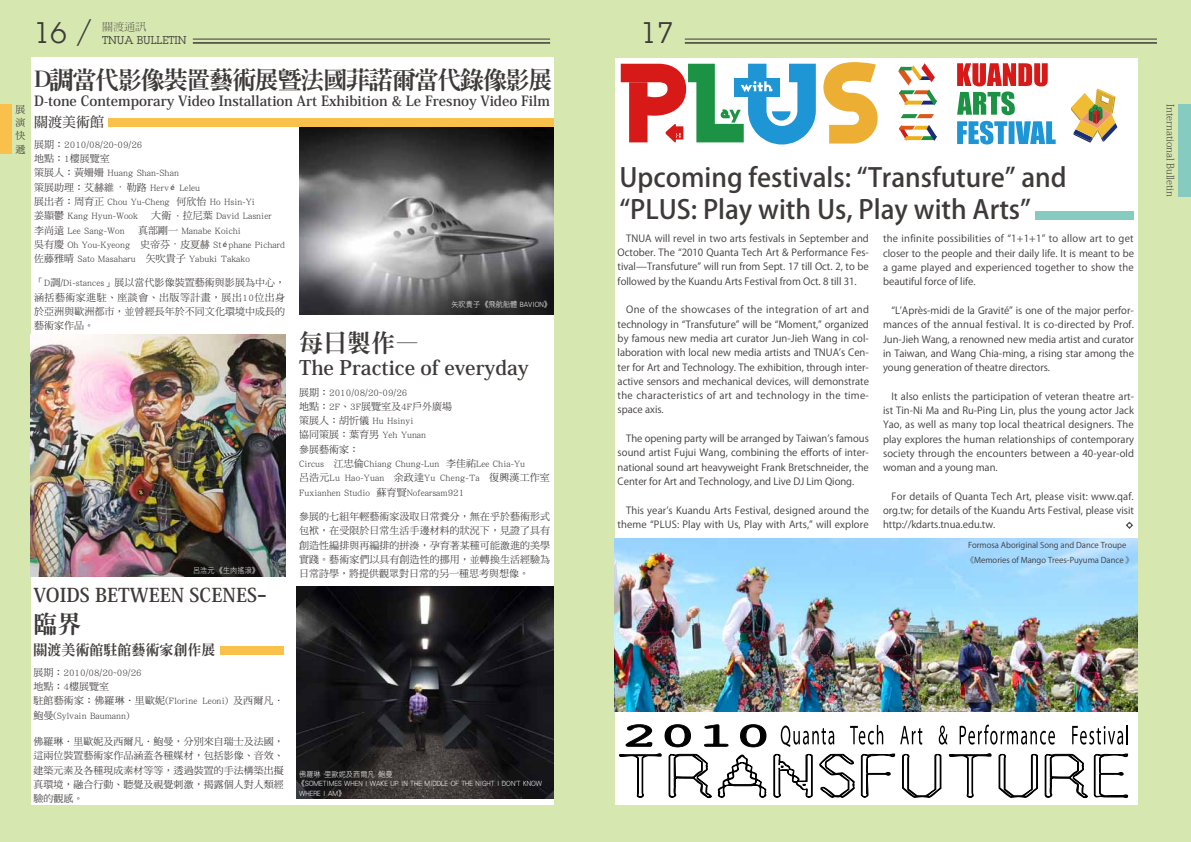
<style>
.page{position:relative;width:1191px;height:842px;background:#d6e8b0}
.page>*{position:absolute;margin:0;border:0;box-sizing:border-box;transform-origin:0 0}
.t1{font:34.6px "Courier";color:#000;scale:1.82 1}
.t2{font:29px "Lubalin Graph";color:#3e3a39}
.t3{font:500 26px/32px "Koz Go Pro";color:#3e3a39}
.t4{font:800 24px "Han Wang Ming";letter-spacing:-.05em;color:#3e3a39}
.t5{font:700 20px "Koz Min Pro";color:#3e3a39}
.t6{font:700 19px "Koz Min Pro";color:#3e3a39}
.t7{font:700 14px "Koz Min Pro";color:#3e3a39}
.t8{font:800 14px "Han Wang Ming";color:#3e3a39}
.t9{font:14px "DF Ming Std W7";color:#3e3a39}
.t10{font:11px "Lubalin Graph";color:#3e3a39}
.t11{font:300 11px "Han Wang Ming";color:#3e3a39}
.t12{font:10px/14.3px "DF Ming Std W5";color:#3e3a39;text-align:justify}
.t13{font:200 10px "Koz Min Pro";color:#3e3a39}
.t14{font:9.8px/14.3px "Koz Go Pro";color:#3e3a39;text-align:justify}
.t15{font:8px/15.2px "Koz Go Pro";color:#3e3a39}
.t16{font:7.8px/9.6px "DF Li Hei Std W3";color:#fff;scale:.93 1}
.s1{font-size:6px}
.s2{font-family:"Adobe Heiti Std";font-size:7px}
.s3{font-family:"Han Wang Ming";font-weight:800;font-size:24px}
</style>
<div class="page">
<div style="left:1178px;top:104px;width:13px;height:92px;background:#85cbbf"></div>
<div style="left:0;top:104px;width:12px;height:50px;background:#f9c14b"></div>
<hr style="left:193px;top:42px;width:357px;height:2px;background:#3e3a39">
<hr style="left:193px;top:39px;width:357px;height:1px;background:#3e3a39">
<hr style="left:685px;top:42px;width:472px;height:2px;background:#3e3a39">
<hr style="left:685px;top:39px;width:472px;height:1px;background:#3e3a39">
<div style="left:615px;top:59px;width:522px;height:746px;background:#fff"></div>
<div style="left:31px;top:57px;width:522px;height:747px;background:#fff"></div>
<div style="left:220px;top:646px;width:64px;height:8px;background:#f9c14b"></div>
<img style="left:296px;top:586px;width:257px;height:212px">
<img style="left:299px;top:127px;width:254px;height:187px">
<img style="left:31px;top:334px;width:254px;height:243px">
<div style="left:108px;top:118px;width:445px;height:9px;background:#f9c14b"></div>
<img style="left:614px;top:538px;width:523px;height:173px">
<svg style="left:619px;top:753px;width:43px;height:45px"></svg>
<svg style="left:668px;top:753px;width:99px;height:45px"></svg>
<svg style="left:773px;top:753px;width:122px;height:45px"></svg>
<svg style="left:902px;top:753px;width:40px;height:45px"></svg>
<svg style="left:948px;top:753px;width:44px;height:45px"></svg>
<svg style="left:998px;top:753px;width:40px;height:45px"></svg>
<svg style="left:1044px;top:753px;width:85px;height:45px"></svg>
<svg style="left:625px;top:724px;width:27px;height:23px"></svg>
<svg style="left:664px;top:724px;width:27px;height:23px"></svg>
<svg style="left:704px;top:724px;width:25px;height:23px"></svg>
<svg style="left:740px;top:724px;width:27px;height:23px"></svg>
<svg style="left:780px;top:725px;width:54px;height:22px"></svg>
<svg style="left:850px;top:725px;width:33px;height:20px"></svg>
<svg style="left:900px;top:726px;width:22px;height:19px"></svg>
<svg style="left:938px;top:725px;width:9px;height:20px"></svg>
<svg style="left:959px;top:725px;width:96px;height:20px"></svg>
<svg style="left:1072px;top:725px;width:56px;height:20px"></svg>
<svg style="left:823px;top:62px;width:54px;height:82px"></svg>
<svg style="left:621px;top:64px;width:195px;height:80px"></svg>
<svg style="left:901px;top:114px;width:33px;height:4px"></svg>
<svg style="left:898px;top:125px;width:39px;height:16px"></svg>
<svg style="left:898px;top:63px;width:39px;height:42px"></svg>
<svg style="left:957px;top:63px;width:90px;height:52px"></svg>
<svg style="left:957px;top:121px;width:50px;height:23px"></svg>
<div style="left:1008px;top:121px;width:6px;height:23px;background:#1e95d4"></div>
<svg style="left:1015px;top:121px;width:40px;height:23px"></svg>
<svg style="left:1071px;top:89px;width:46px;height:54px"></svg>
<div style="left:1035px;top:211px;width:99px;height:9px;background:#85cbbf"></div>
<svg style="left:1126px;top:522px;width:7px;height:7px"></svg>
<h2 class="t2" style="left:33px;top:14px;width:61px">16 /</h2>
<h2 class="t2" style="left:640px;top:14px;width:35px">17</h2>
<p class="t11" style="left:102px;top:21px;width:46px">關渡通訊</p>
<p class="t10" style="left:102px;top:33px;width:86px">TNUA BULLETIN</p>
<h3 class="t4" style="left:34px;top:67px;width:520px">D調當代影像裝置藝術展暨法國菲諾爾當代錄像影展</h3>
<h3 class="t7" style="left:34px;top:91px;width:517px">D-tone Contemporary Video Installation Art Exhibition &amp; Le Fresnoy Video Film</h3>
<p class="t12" style="left:16px;top:102px;width:11px;line-height:13.3px">展演快遞</p>
<p class="t13" style="left:1177px;top:104px;width:94px;rotate:90deg">International Bulletin</p>
<h3 class="t9" style="left:34px;top:114px;width:71px">關渡美術館</h3>
<p class="t12" style="left:34px;top:137px;width:222px;text-align:left">展期：2010/08/20~09/26<br>地點：1樓展覽室<br>策展人：黃姍姍 Huang Shan-Shan<br>策展助理：艾赫維 <span class="s1">•</span> 勒路 Herv<span class="s2">é</span> Leleu<br>展出者：周育正 Chou Yu-Cheng 何欣怡 Ho Hsin-Yi姜顯鬱 Kang Hyun-Wook</p>
<h3 class="t3" style="left:619px;top:163px;width:449px">Upcoming festivals: “Transfuture” and “PLUS: Play with Us, Play with Arts”</h3>
<p class="t12" style="left:151px;top:208px;width:122px">大衛 <span class="s1">•</span> 拉尼葉 David Lasnier</p>
<p class="t12" style="left:34px;top:223px;width:252px;text-align:left;text-indent:104px">真部剛一 Manabe Koichi<br>吳有慶 Oh You-Kyeong 史帝芬 <span class="s1">•</span> 皮夏赫 St<span class="s2">é</span>phane Pichard佐藤雅晴 Sato Masaharu 矢吹貴子 Yabuki Takako</p>
<p class="t12" style="left:34px;top:275px;width:252px">「D調/Di-stances」展以當代影像裝置藝術與影展為中心，涵括藝術家進駐、座談會、出版等計畫，展出10位出身於亞洲與歐洲都市，並曾經長年於不同文化環境中成長的藝術家作品。</p>
<p class="t12" style="left:34px;top:223px;width:92px">李尚遠 Lee Sang-Won</p>
<p class="t14" style="left:617px;top:231px;width:253px;text-indent:9px">TNUA will revel in two arts festivals in September and October. The “2010 Quanta Tech Art &amp; Performance Fes&shy;tival—Transfuture” will run from Sept. 17 till Oct. 2, to be followed by the Kuandu Arts Festival from Oct. 8 till 31.</p>
<p class="t14" style="left:617px;top:303px;width:253px;text-indent:9px">One of the showcases of the integration of art and technology in “Transfuture” will be “Moment,” organized by famous new media art curator Jun-Jieh Wang in col&shy;laboration with local new media artists and TNUA’s Cen&shy;ter for Art and Technology. The exhibition, through inter&shy;active sensors and mechanical devices, will demonstrate the characteristics of art and technology in the time&shy;space axis.</p>
<p class="t14" style="left:617px;top:431px;width:253px;text-indent:9px">The opening party will be arranged by Taiwan’s famous sound artist Fujui Wang, combining the efforts of inter&shy;national sound art heavyweight Frank Bretschneider, the Center for Art and Technology, and Live DJ Lim Qiong.</p>
<p class="t14" style="left:617px;top:503px;width:253px;text-align:right">This year’s Kuandu Arts Festival, designed around the theme “PLUS: Play with Us, Play with Arts,” will explore</p>
<p class="t14" style="left:883px;top:232px;width:252px">the infinite possibilities of “1+1+1” to allow art to get closer to the people and their daily life. It is meant to be a game played and experienced together to show the beautiful force of life.</p>
<p class="t14" style="left:883px;top:303px;width:252px;text-indent:9px">“L’Après-midi de la Gravité” is one of the major perfor&shy;mances of the annual festival. It is co-directed by Prof.<br>Jun-Jieh Wang, a renowned new media artist and curator in Taiwan, and Wang Chia-ming, a rising star among the young generation of theatre directors.</p>
<p class="t14" style="left:883px;top:389px;width:253px;text-indent:9px">It also enlists the participation of veteran theatre art&shy;ist Tin-Ni Ma and Ru-Ping Lin, plus the young actor Jack Yao, as well as many top local theatrical designers. The play explores the human relationships of contemporary society through the encounters between a 40-year-old woman and a young man.</p>
<p class="t14" style="left:883px;top:489px;width:252px;text-indent:9px">For details of Quanta Tech Art, please visit: www.qaf. org.tw; for details of the Kuandu Arts Festival, please visit http://kdarts.tnua.edu.tw.</p>
<p class="t15" style="left:966px;top:538px;width:169px">Formosa Aboriginal Song and Dance Troupe《Memories of Mango Trees-Puyuma Dance 》</p>
<p class="t16" style="left:451px;top:300px;width:109px">矢吹貴子 《飛航船體 BAVION》</p>
<h3 class="t4" style="left:299px;top:331px;width:121px">每日製作—</h3>
<h3 class="t5" style="left:299px;top:353px;width:231px">The Practice of everyday</h3>
<p class="t12" style="left:299px;top:385px;width:252px;text-align:left">展期：2010/08/20~09/26<br>地點：2F、3F展覽室及4F戶外廣場<br>策展人：胡忻儀 Hu Hsinyi<br>協同策展：葉育男 Yeh Yunan<br>參展藝術家：<br>Circus 江忠倫Chiang Chung-Lun 李佳祐Lee Chia-Yu<br>呂浩元Lu Hao-Yuan 余政達Yu Cheng-Ta 復興漢工作室<br>Fuxianhen Studio 蘇育賢Nofearsam921</p>
<p class="t12" style="left:299px;top:509px;width:252px">參展的七組年輕藝術家汲取日常養分，無在乎於藝術形式包袱，在受限於日常生活手邊材料的狀況下，見證了具有創造性編排與再編排的拼湊，孕育著某種可能激進的美學實踐。藝術家們以具有創造性的挪用，並轉換生活經驗為日常詩學，將提供觀眾對日常的另一種思考與想像。</p>
<p class="t16" style="left:193px;top:565px;width:72px">呂浩元 《生肉搖滾》</p>
<h3 class="t6" style="left:33px;top:581px;width:234px">VOIDS BETWEEN SCENES<span class="s3">-</span></h3>
<h3 class="t4" style="left:33px;top:611px;width:49px">臨界</h3>
<h3 class="t8" style="left:33px;top:643px;width:183px">關渡美術館駐館藝術家創作展</h3>
<p class="t12" style="left:33px;top:665px;width:252px;text-align:left">展期：2010/08/20~09/26<br>地點：4樓展覽室<br>駐館藝術家：佛羅琳．里歐妮(Florine Leoni) 及西爾凡．鮑曼(Sylvain Baumann)</p>
<p class="t12" style="left:33px;top:734px;width:252px">佛羅琳．里歐妮及西爾凡．鮑曼，分別來自瑞士及法國，這兩位裝置藝術家作品涵蓋各種媒材，包括影像、音效、建築元素及各種現成素材等等，透過裝置的手法構築出擬真環境，融合行動、聽覺及視覺刺激，揭露個人對人類經驗的觀感。</p>
<p class="t16" style="left:298px;top:769px;width:264px">佛羅琳．里歐妮及西爾凡．鮑曼<br>《SOMETIMES WHEN I WAKE UP IN THE MIDDLE OF THE NIGHT I DON'T KNOW<br>WHERE I AM》</p>
<h1 class="t1" style="left:621px;top:709px;width:84px">2010</h1>
</div>
